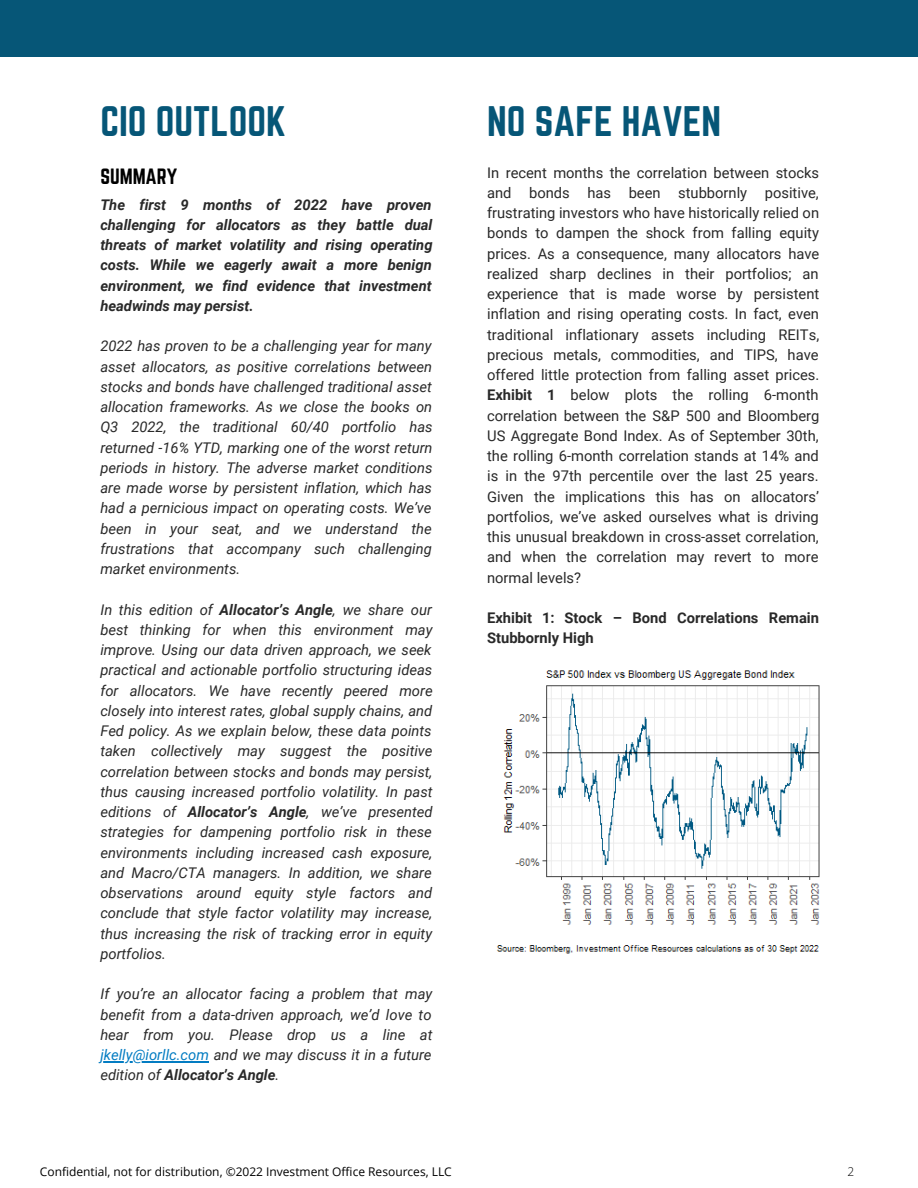
<style>
.page{position:relative;width:918px;height:1188px;background:#fff}
.page>*{position:absolute;margin:0;border:0;box-sizing:border-box;transform-origin:0 0}
.t1{font:37.35px "Norwester";color:#065677}
.t2{font:19.35px "Norwester";color:#000}
.t3{font:italic 14.7px/20.2px "Roboto";color:#292929;text-align:justify}
.t4{font:14.7px/20.2px "Roboto";color:#292929;text-align:justify}
.t5{font:italic 700 14.7px/20.2px "Roboto";color:#292929;text-align:justify}
.t6{font:700 14.7px/20.2px "Roboto";color:#292929}
.t7{font:12px "Open Sans";color:#000}
.t8{font:300 12px "Open Sans";color:#000}
.s1{font-weight:700}
.s2{color:#037cc2}
</style>
<div class="page">
<div style="left:0;top:0;width:918px;height:56px;background:#065677"></div>
<img style="left:496px;top:670px;width:324px;height:284px">
<hr style="left:100px;top:1061px;width:109px;height:1px;background:#037cc2">
<h1 class="t1" style="left:100px;top:99px;width:187px">CIO OUTLOOK</h1>
<h2 class="t2" style="left:100px;top:164px;width:79px">SUMMARY</h2>
<p class="t5" style="left:100px;top:195px;width:334px">The first 9 months of 2022 have proven challenging for allocators as they battle dual threats of market volatility and rising operating costs. While we eagerly await a more benign environment, we find evidence that investment headwinds may persist.</p>
<p class="t3" style="left:100px;top:336px;width:334px">2022 has proven to be a challenging year for many asset allocators, as positive correlations between stocks and bonds have challenged traditional asset allocation frameworks. As we close the books on Q3 2022, the traditional 60/40 portfolio has returned -16% YTD, marking one of the worst return periods in history. The adverse market conditions are made worse by persistent inflation, which has had a pernicious impact on operating costs. We’ve been in your seat, and we understand the frustrations that accompany such challenging market environments.</p>
<p class="t3" style="left:100px;top:600px;width:334px">In this edition of <span class="s1">Allocator’s Angle</span>, we share our best thinking for when this environment may improve. Using our data driven approach, we seek practical and actionable portfolio structuring ideas for allocators. We have recently peered more closely into interest rates, global supply chains, and Fed policy. As we explain below, these data points taken collectively may suggest the positive correlation between stocks and bonds may persist, thus causing increased portfolio volatility. In past editions of <span class="s1">Allocator’s Angle</span>, we’ve presented strategies for dampening portfolio risk in these environments including increased cash exposure, and Macro/CTA managers. In addition, we share observations around equity style factors and conclude that style factor volatility may increase, thus increasing the risk of tracking error in equity portfolios.</p>
<p class="t3" style="left:100px;top:984px;width:334px">If you’re an allocator facing a problem that may benefit from a data-driven approach, we’d love to hear from you. Please drop us a line at <span class="s2">jkelly@iorllc.com</span> and we may discuss it in a future edition of <span class="s1">Allocator’s Angle</span>.</p>
<h1 class="t1" style="left:487px;top:99px;width:235px">NO SAFE HAVEN</h1>
<p class="t4" style="left:487px;top:162px;width:334px">In recent months the correlation between stocks and bonds has been stubbornly positive, frustrating investors who have historically relied on bonds to dampen the shock from falling equity prices. As a consequence, many allocators have realized sharp declines in their portfolios; an experience that is made worse by persistent inflation and rising operating costs. In fact, even traditional inflationary assets including REITs, precious metals, commodities, and TIPS, have offered little protection from falling asset prices.<br><span class="s1">Exhibit 1</span> below plots the rolling 6-month correlation between the S&amp;P 500 and Bloomberg US Aggregate Bond Index. As of September 30th, the rolling 6-month correlation stands at 14% and is in the 97th percentile over the last 25 years.<br>Given the implications this has on allocators’ portfolios, we’ve asked ourselves what is driving this unusual breakdown in cross-asset correlation, and when the correlation may revert to more normal levels?</p>
<p class="t6" style="left:487px;top:608px;width:333px">Exhibit 1: Stock – Bond Correlations Remain<br>Stubbornly High</p>
<p class="t7" style="left:40px;top:1163px;width:413px">Confidential, not for distribution, ©2022 Investment Office Resources, LLC</p>
<p class="t8" style="left:848px;top:1163px;width:8px">2</p>
</div>
